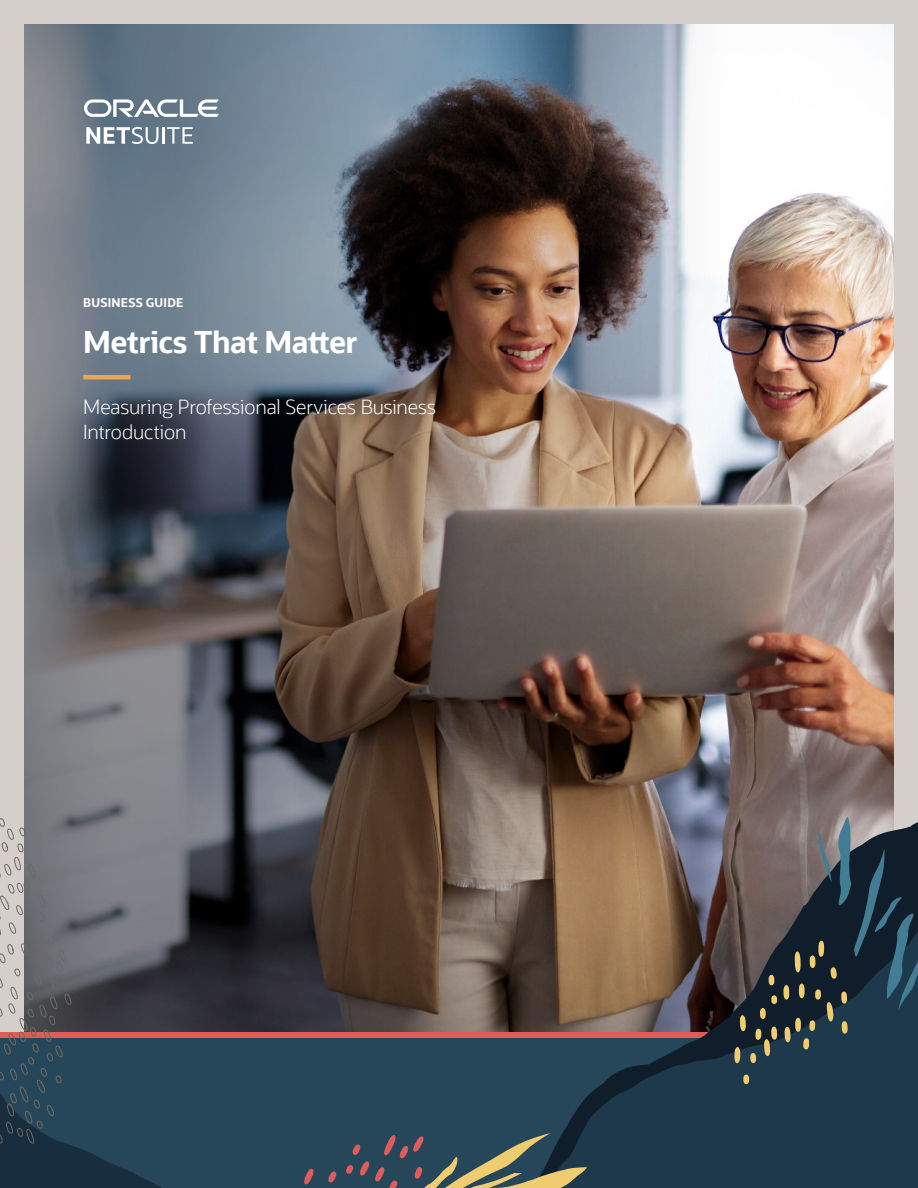
<style>
.page{position:relative;width:918px;height:1188px;background:#fff}
.page>*{position:absolute;margin:0;border:0;box-sizing:border-box;transform-origin:0 0}
.t1{font:700 30px "Oracle Sans";letter-spacing:-.02em;color:#fff}
.t2{font:300 19.5px/25.5px "Oracle Sans";letter-spacing:-.005em;color:#fff}
.t3{font:700 12px "Oracle Sans";letter-spacing:.025em;color:#fff}
</style>
<div class="page">
<div style="left:0;top:0;width:918px;height:1032px;background:#d4cfca"></div>
<img style="left:724px;top:24px;width:170px;height:674px">
<img style="left:24px;top:24px;width:700px;height:938px">
<svg style="left:194px;top:698px;width:724px;height:490px;background:#514d4b"></svg>
<svg style="left:0;top:962px;width:280px;height:226px;background:#2d3f4d"></svg>
<svg style="left:303px;top:1168px;width:11px;height:17px"></svg>
<svg style="left:328px;top:1171px;width:9px;height:12px"></svg>
<svg style="left:346px;top:1133px;width:241px;height:55px;background:#4f5b59"></svg>
<svg style="left:0;top:818px;width:71px;height:326px"></svg>
<svg style="left:769px;top:975px;width:5px;height:10px"></svg>
<svg style="left:743px;top:1075px;width:6px;height:9px"></svg>
<svg style="left:734px;top:995px;width:43px;height:68px;background:#3a423d"></svg>
<svg style="left:783px;top:816px;width:135px;height:233px;background:#34434c"></svg>
<hr style="left:83px;top:375px;width:48px;height:4px;background:#eea357">
<svg style="left:86px;top:127px;width:107px;height:17px;background:#9ca9b3"></svg>
<svg style="left:84px;top:99px;width:135px;height:18px;background:#a0acb5"></svg>
<p class="t3" style="left:83px;top:298px;width:102px">BUSINESS GUIDE</p>
<h1 class="t1" style="left:83px;top:324px;width:276px">Metrics That Matter</h1>
<p class="t2" style="left:83px;top:396px;width:354px">Measuring Professional Services Business<br>Introduction</p>
</div>
